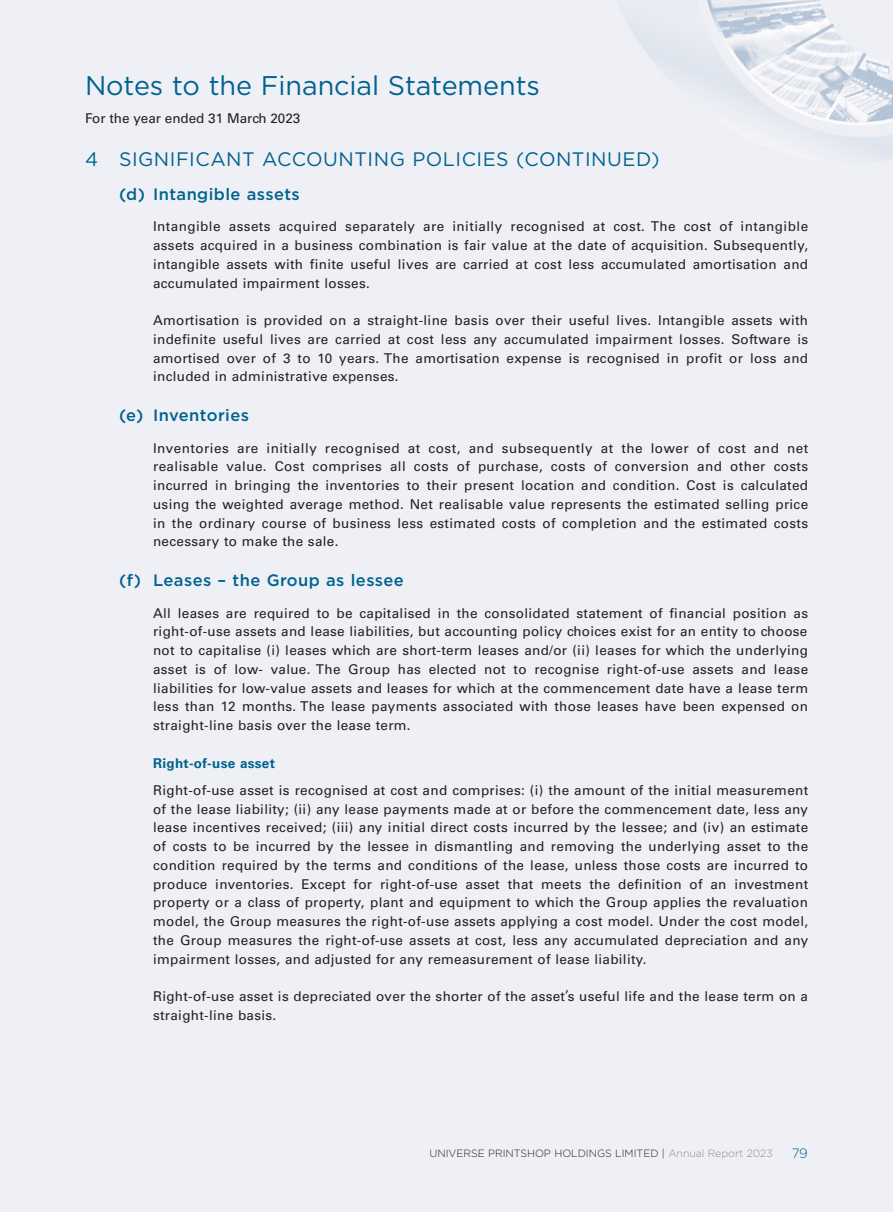
<style>
.page{position:relative;width:893px;height:1212px;background:#fff}
.page>*{position:absolute;margin:0;border:0;box-sizing:border-box;transform-origin:0 0}
.t1{font:27px "Gotham";letter-spacing:-.005em;color:#00628e}
.Heading_1{font:19.5px "Gotham";letter-spacing:.025em;color:#00628e}
.Heading_2{font:500 16.5px "Gotham";letter-spacing:.025em;color:#00628e}
.Body_Text{font:13.5px/18.8px "Univers LT Std";letter-spacing:.025em;color:#231f20;text-align:justify}
.Body_Text-2{font:13.5px "Univers LT Std";letter-spacing:-.005em;color:#231f20}
.Heading_3{font:700 13.5px "Univers LT Std";letter-spacing:.025em;color:#00628e}
.t2{font:300 13.5px "Gotham";color:#00628e}
.t3{font:300 10.5px "Gotham";letter-spacing:-.005em;color:#231f20}
.s1{color:#8a8c8f}
</style>
<div class="page">
<h1 class="t1" style="left:85px;top:68px;width:456px">Notes to the Financial Statements</h1>
<p class="Body_Text-2" style="left:85px;top:110px;width:217px">For the year ended 31 March 2023</p>
<p class="Heading_1" style="left:85px;top:147px;width:576px">4 SIGNIFICANT ACCOUNTING POLICIES (CONTINUED)</p>
<p class="Heading_2" style="left:119px;top:183px;width:182px">(d) Intangible assets</p>
<p class="Body_Text" style="left:153px;top:217px;width:657px">Intangible assets acquired separately are initially recognised at cost. The cost of intangible assets acquired in a business combination is fair value at the date of acquisition. Subsequently, intangible assets with finite useful lives are carried at cost less accumulated amortisation and accumulated impairment losses.</p>
<p class="Body_Text" style="left:153px;top:311px;width:657px">Amortisation is provided on a straight-line basis over their useful lives. Intangible assets with indefinite useful lives are carried at cost less any accumulated impairment losses. Software is amortised over of 3 to 10 years. The amortisation expense is recognised in profit or loss and included in administrative expenses.</p>
<p class="Heading_2" style="left:119px;top:404px;width:131px">(e) Inventories</p>
<p class="Body_Text" style="left:153px;top:438px;width:657px">Inventories are initially recognised at cost, and subsequently at the lower of cost and net realisable value. Cost comprises all costs of purchase, costs of conversion and other costs incurred in bringing the inventories to their present location and condition. Cost is calculated using the weighted average method. Net realisable value represents the estimated selling price in the ordinary course of business less estimated costs of completion and the estimated costs necessary to make the sale.</p>
<p class="Heading_2" style="left:119px;top:569px;width:286px">(f) Leases – the Group as lessee</p>
<p class="Body_Text" style="left:153px;top:603px;width:657px">All leases are required to be capitalised in the consolidated statement of financial position as right-of-use assets and lease liabilities, but accounting policy choices exist for an entity to choose not to capitalise (i) leases which are short-term leases and/or (ii) leases for which the underlying asset is of low- value. The Group has elected not to recognise right-of-use assets and lease liabilities for low-value assets and leases for which at the commencement date have a lease term less than 12 months. The lease payments associated with those leases have been expensed on straight-line basis over the lease term.</p>
<p class="Heading_3" style="left:153px;top:755px;width:123px">Right-of-use asset</p>
<p class="Body_Text" style="left:153px;top:781px;width:657px">Right-of-use asset is recognised at cost and comprises: (i) the amount of the initial measurement of the lease liability; (ii) any lease payments made at or before the commencement date, less any lease incentives received; (iii) any initial direct costs incurred by the lessee; and (iv) an estimate of costs to be incurred by the lessee in dismantling and removing the underlying asset to the condition required by the terms and conditions of the lease, unless those costs are incurred to produce inventories. Except for right-of-use asset that meets the definition of an investment property or a class of property, plant and equipment to which the Group applies the revaluation model, the Group measures the right-of-use assets applying a cost model. Under the cost model, the Group measures the right-of-use assets at cost, less any accumulated depreciation and any impairment losses, and adjusted for any remeasurement of lease liability.</p>
<p class="Body_Text" style="left:153px;top:987px;width:656px">Right-of-use asset is depreciated over the shorter of the asset’s useful life and the lease term on a straight-line basis.</p>
<p class="t3" style="left:430px;top:1146px;width:345px">UNIVERSE PRINTSHOP HOLDINGS LIMITED | <span class="s1">Annual Report 2023</span></p>
<p class="t2" style="left:792px;top:1144px;width:18px">79</p>
</div>
